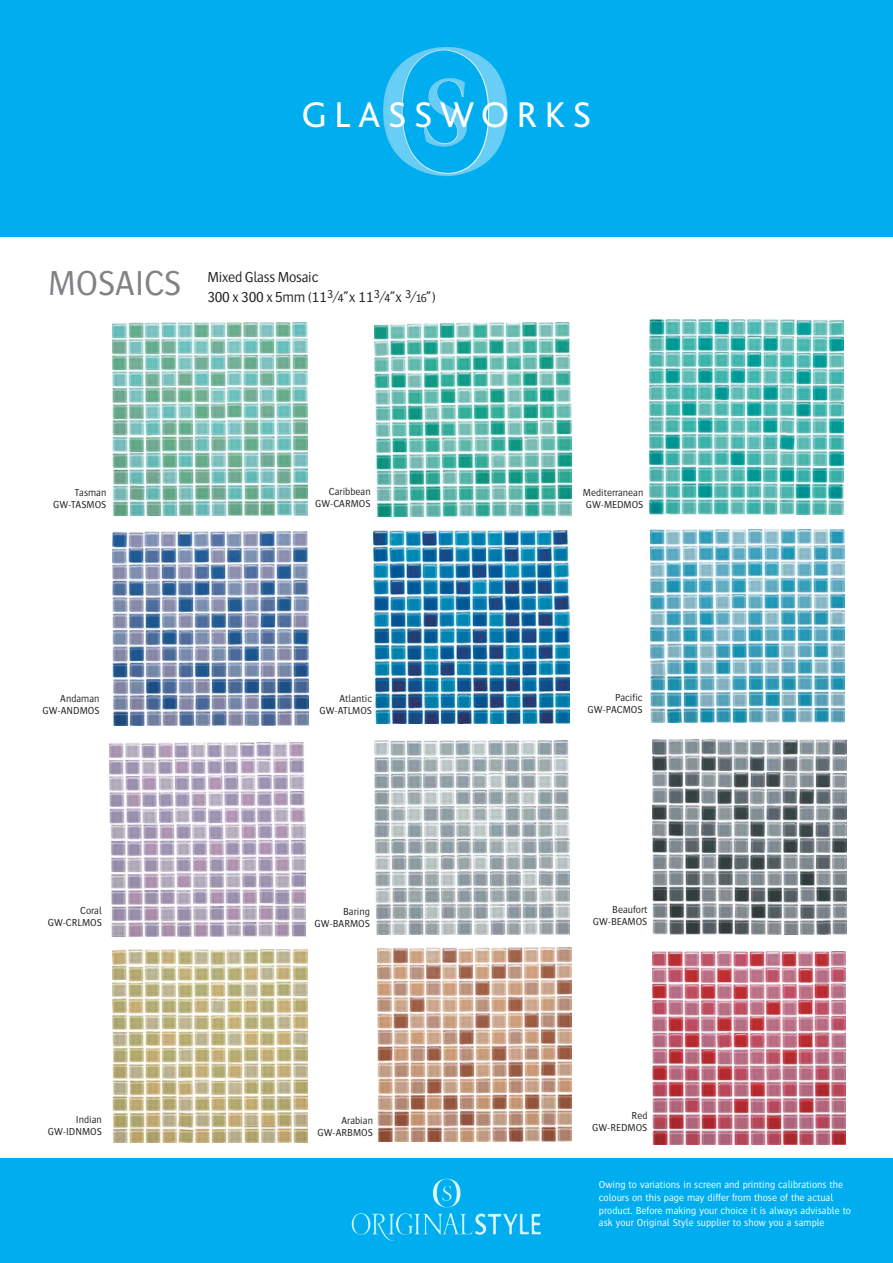
<style>
.page{position:relative;width:893px;height:1263px;background:#fff}
.page>*{position:absolute;margin:0;border:0;box-sizing:border-box;transform-origin:0 0}
.t1{font:37.5px "Bliss";letter-spacing:.205em;color:#fff}
.t2{font:300 36px "Bosis";letter-spacing:-.01em;color:#808285}
.t3{font:300 15px/19.5px "Bosis";letter-spacing:-.02em;color:#231f20}
.t4{font:300 10.5px/12px "Bosis";color:#231f20;text-align:right}
.t5{font:300 10.5px/12.6px "Bosis";color:#fff}
.s1{font-size:12px}
</style>
<div class="page">
<div style="left:0;top:0;width:892px;height:237px;background:#00aeef"></div>
<img style="left:445px;top:47px;width:62px;height:57px">
<div style="left:0;top:1159px;width:892px;height:104px;background:#00aeef"></div>
<img style="left:352px;top:1179px;width:135px;height:57px">
<img style="left:112px;top:322px;width:195px;height:194px">
<img style="left:113px;top:532px;width:195px;height:193px">
<img style="left:110px;top:742px;width:195px;height:194px">
<img style="left:113px;top:949px;width:194px;height:194px">
<img style="left:375px;top:322px;width:196px;height:194px">
<img style="left:374px;top:530px;width:195px;height:194px">
<img style="left:374px;top:741px;width:196px;height:193px">
<img style="left:377px;top:948px;width:194px;height:194px">
<img style="left:649px;top:320px;width:194px;height:194px">
<img style="left:650px;top:529px;width:194px;height:194px">
<img style="left:652px;top:740px;width:194px;height:194px">
<img style="left:652px;top:952px;width:193px;height:193px">
<h1 class="t1" style="left:302px;top:100px;width:291px">GLASSWORKS</h1>
<h2 class="t2" style="left:48px;top:269px;width:135px">MOSAICS</h2>
<h3 class="t3" style="left:207px;top:269px;width:229px">Mixed Glass Mosaic<br>300 x 300 x 5mm (11<sup>3</sup>/<span class="s1">4</span>”x 11<sup>3</sup>/<span class="s1">4</span>”x <sup>3</sup>/<span class="s1">16</span>”)</h3>
<p class="t4" style="left:53px;top:487px;width:55px">Tasman<br>GW-TASMOS</p>
<p class="t4" style="left:315px;top:487px;width:57px">Caribbean<br>GW-CARMOS</p>
<p class="t4" style="left:583px;top:488px;width:62px;text-align:left">Mediterranean<br>GW-MEDMOS</p>
<p class="t4" style="left:43px;top:693px;width:58px">Andaman<br>GW-ANDMOS</p>
<p class="t4" style="left:319px;top:693px;width:54px">Atlantic<br>GW-ATLMOS</p>
<p class="t4" style="left:587px;top:693px;width:57px">Pacific<br>GW-PACMOS</p>
<p class="t4" style="left:48px;top:906px;width:56px">Coral<br>GW-CRLMOS</p>
<p class="t4" style="left:48px;top:1115px;width:55px">Indian<br>GW-IDNMOS</p>
<p class="t4" style="left:314px;top:906px;width:57px">Baring<br>GW-BARMOS</p>
<p class="t4" style="left:317px;top:1115px;width:57px">Arabian<br>GW-ARBMOS</p>
<p class="t4" style="left:593px;top:904px;width:56px">Beaufort<br>GW-BEAMOS</p>
<p class="t4" style="left:592px;top:1110px;width:57px">Red<br>GW-REDMOS</p>
<p class="t5" style="left:599px;top:1179px;width:254px">Owing to variations in screen and printing calibrations the colours on this page may differ from those of the actual product. Before making your choice it is always advisable to ask your Original Style supplier to show you a sample</p>
</div>
